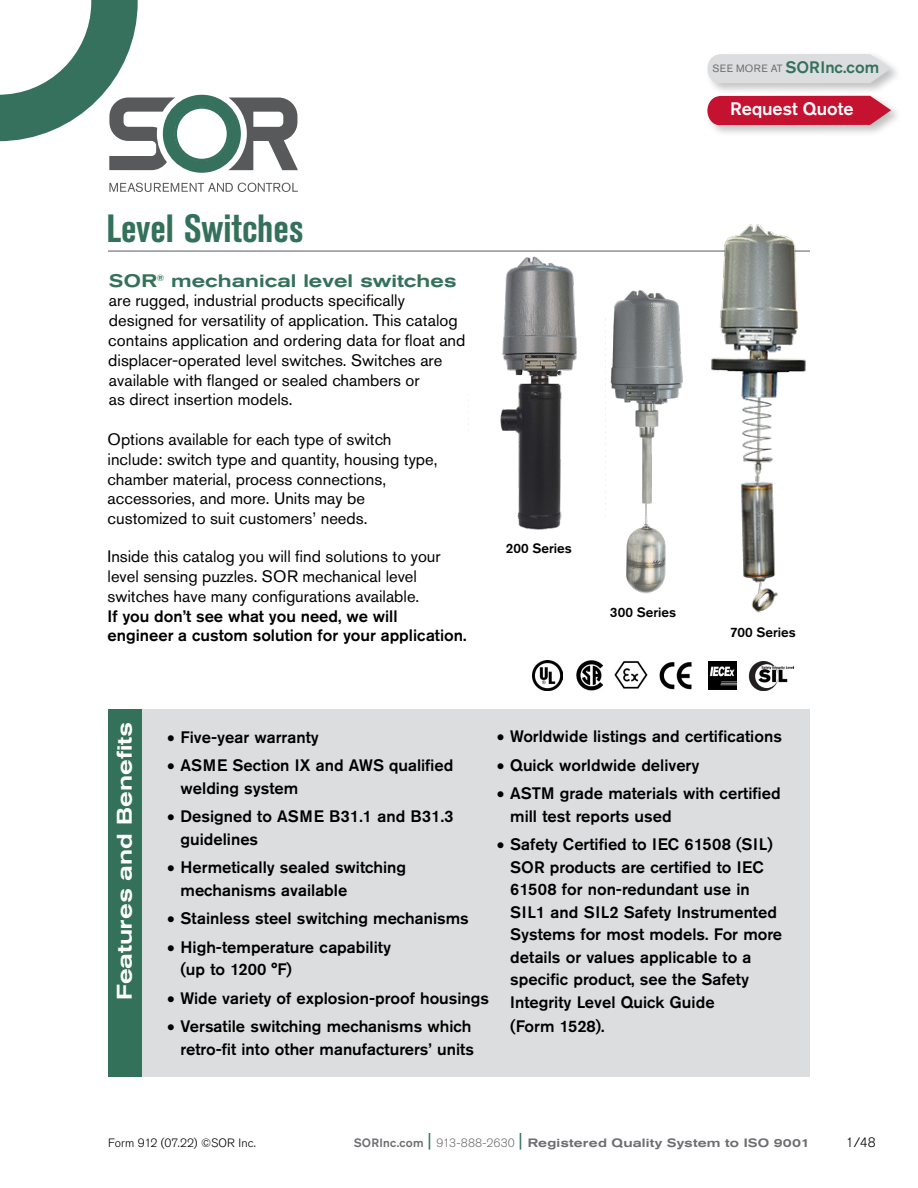
<style>
.page{position:relative;width:918px;height:1188px;background:#fff}
.page>*{position:absolute;margin:0;border:0;box-sizing:border-box;transform-origin:0 0}
.t1{font:700 condensed 39px "Akzidenz Grotesk Std";color:#34715b}
.t2{font:500 expanded 21px "Akzidenz Grotesk Std";color:#fff}
.t3{font:500 expanded 18px "Akzidenz Grotesk Std";color:#34715b}
.t4{font:500 18px "Akzidenz Grotesk Std";color:#fff}
.t5{font:500 16.5px/22.5px "Akzidenz Grotesk Std";color:#000}
.t6{font:16.5px/19.8px "Akzidenz Grotesk Std";color:#000}
.t7{font:500 16.5px "Akzidenz Grotesk Std";color:#34715b}
.t8{font:500 13.5px "Akzidenz Grotesk Std";color:#000}
.t9{font:300 13.5px "Akzidenz Grotesk Std";color:#000}
.t10{font:500 expanded 12px "Akzidenz Grotesk Std";letter-spacing:.015em;color:#6d6e71}
.t11{font:300 12px "Akzidenz Grotesk Std";letter-spacing:.01em;color:#000}
.s1{font-weight:400;font-size:10.5px;color:#6d6e71}
.s2{font-stretch:normal}
.s3{font-weight:400;font-stretch:normal;font-size:18px;color:#34715b}
.s4{font-weight:300;font-stretch:normal}
</style>
<div class="page">
<div style="left:141px;top:710px;width:669px;height:367px;background:#dcddde"></div>
<div style="left:108px;top:710px;width:34px;height:367px;background:#34715b"></div>
<img style="left:610px;top:290px;width:73px;height:304px">
<img style="left:533px;top:660px;width:30px;height:30px">
<img style="left:576px;top:660px;width:28px;height:31px">
<img style="left:614px;top:661px;width:34px;height:28px">
<img style="left:659px;top:662px;width:33px;height:28px">
<img style="left:708px;top:661px;width:28px;height:29px">
<img style="left:748px;top:661px;width:46px;height:29px">
<svg style="left:109px;top:183px;width:189px;height:9px"></svg>
<hr style="left:108px;top:251px;width:702px;height:1px;background:#58595b">
<svg style="left:0;top:0;width:298px;height:173px"></svg>
<img style="left:469px;top:250px;width:137px;height:280px">
<img style="left:702px;top:224px;width:108px;height:389px">
<div style="left:705px;top:51px;width:197px;height:45px;background:#000;opacity:.25"></div>
<div style="left:707px;top:54px;width:184px;height:29px;background:#dcddde"></div>
<div style="left:705px;top:93px;width:197px;height:45px;background:#000;opacity:.25"></div>
<svg style="left:707px;top:96px;width:184px;height:29px;background:#c6213d"></svg>
<p class="t7" style="left:712px;top:58px;width:168px"><span class="s1">SEE MORE AT</span> SORInc.com</p>
<p class="t4" style="left:730px;top:98px;width:125px">Request Quote</p>
<h1 class="t1" style="left:106px;top:206px;width:199px">Level Switches</h1>
<p class="t3" style="left:109px;top:270px;width:349px">SOR<sup>®</sup> mechanical level switches</p>
<p class="t6" style="left:108px;top:291px;width:359px">are rugged, industrial products specifically designed for versatility of application. This catalog contains application and ordering data for float and displacer-operated level switches. Switches are available with flanged or sealed chambers or<br>as direct insertion models.</p>
<p class="t6" style="left:108px;top:429px;width:331px">Options available for each type of switch include: switch type and quantity, housing type, chamber material, process connections, accessories, and more. Units may be customized to suit customers’ needs.</p>
<p class="t6" style="left:108px;top:546px;width:335px">Inside this catalog you will find solutions to your level sensing puzzles. SOR mechanical level switches have many configurations available.</p>
<p class="t5" style="left:108px;top:606px;width:360px;line-height:19.8px">If you don’t see what you need, we will engineer a custom solution for your application.</p>
<p class="t8" style="left:506px;top:540px;width:68px">200 Series</p>
<p class="t8" style="left:610px;top:604px;width:68px">300 Series</p>
<p class="t8" style="left:730px;top:624px;width:67px">700 Series</p>
<p class="t2" style="left:112px;top:1000px;width:279px;rotate:-90deg">Features and Benefits</p>
<p class="t5" style="left:167px;top:725px;width:153px">• Five-year warranty</p>
<p class="t5" style="left:181px;top:754px;width:274px;text-indent:-13px">• ASME Section IX and AWS qualified welding system</p>
<p class="t5" style="left:181px;top:805px;width:274px;text-indent:-13px">• Designed to ASME B31.1 and B31.3 guidelines</p>
<p class="t5" style="left:181px;top:856px;width:227px;text-indent:-13px">• Hermetically sealed switching mechanisms available</p>
<p class="t5" style="left:167px;top:907px;width:303px">• Stainless steel switching mechanisms</p>
<p class="t5" style="left:181px;top:935px;width:212px;text-indent:-13px">• High-temperature capability (up to 1200 °F)</p>
<p class="t5" style="left:167px;top:986px;width:324px">• Wide variety of explosion-proof housings</p>
<p class="t5" style="left:167px;top:1015px;width:308px;text-align:right">• Versatile switching mechanisms which retro-fit into other manufacturers’ units</p>
<p class="t5" style="left:497px;top:725px;width:287px">• Worldwide listings and certifications</p>
<p class="t5" style="left:497px;top:754px;width:204px">• Quick worldwide delivery</p>
<p class="t5" style="left:510px;top:782px;width:272px;text-indent:-13px">• ASTM grade materials with certified mill test reports used</p>
<p class="t5" style="left:510px;top:833px;width:273px;text-indent:-13px">• Safety Certified to IEC 61508 (SIL)<br>SOR products are certified to IEC<br>61508 for non-redundant use in<br>SIL1 and SIL2 Safety Instrumented<br>Systems for most models. For more details or values applicable to a specific product, see the Safety<br>Integrity Level Quick Guide</p>
<p class="t5" style="left:510px;top:1015px;width:96px">(Form 1528).</p>
<p class="t11" style="left:108px;top:1136px;width:149px">Form 912 (07.22) ©SOR Inc.</p>
<p class="t10" style="left:354px;top:1136px;width:458px"><span class="s2">SORInc.com</span> <span class="s3">|</span> <span class="s4">913-888-2630</span> <span class="s3">|</span> Registered Quality System to ISO 9001</p>
<p class="t9" style="left:846px;top:1134px;width:31px">1/48</p>
</div>
